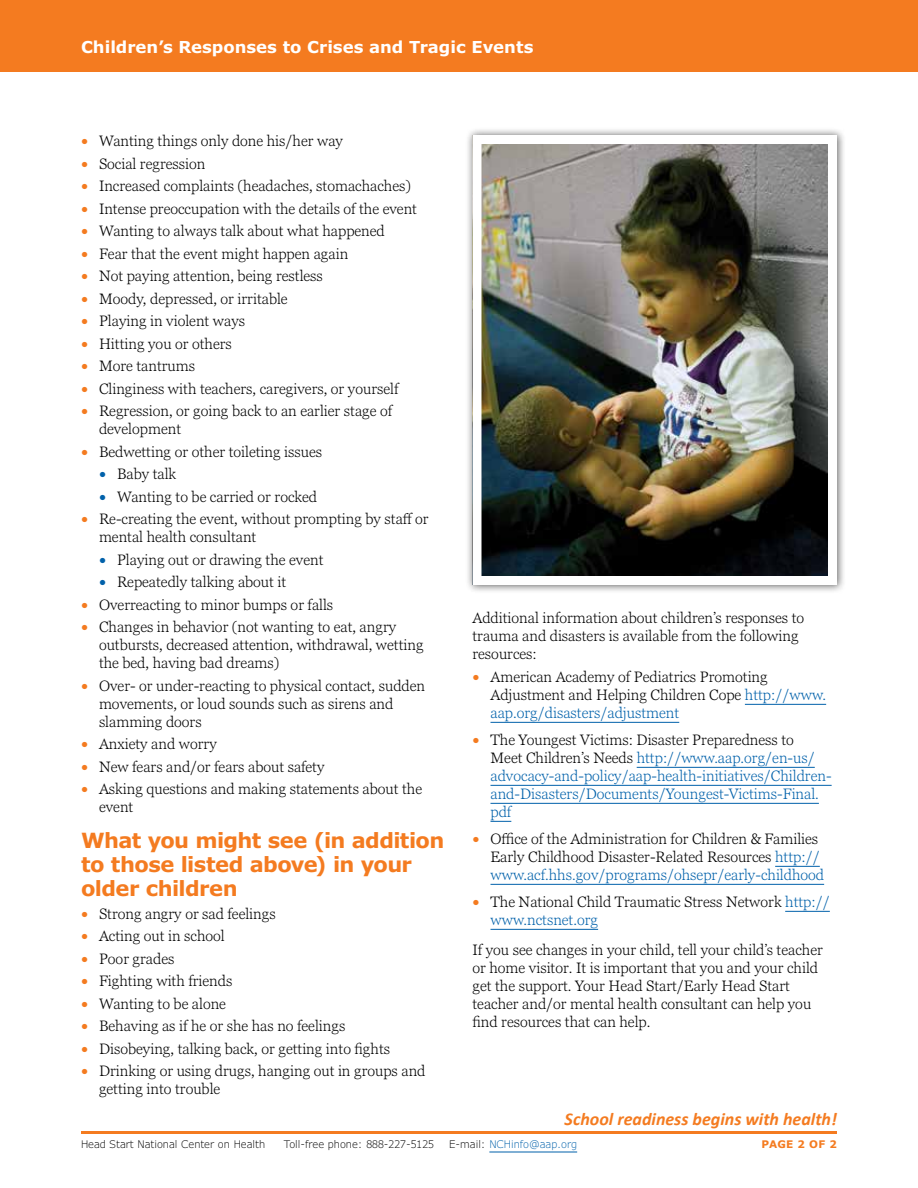
<style>
.page{position:relative;width:918px;height:1188px;background:#fff}
.page>*{position:absolute;margin:0;border:0;box-sizing:border-box;transform-origin:0 0}
.t1{font:700 21px/24px "Verdana Pro";letter-spacing:-.03em;color:#f47b20}
.t2{font:italic 700 18px "Calibri";color:#f47b20}
.t3{font:700 16.5px "Verdana Pro";color:#fff}
.t4{font:300 15px/18px "Georgia Pro";color:#000}
.t5{font:300 15px/18px "Georgia Pro";color:#0161aa}
.t6{font:900 15px "Georgia Pro";color:#f47b20}
.t7{font:300 10.5px "Verdana Pro";color:#000}
.t8{font:300 10.5px "Verdana Pro";color:#0161aa}
.t9{font:700 10.5px "Verdana Pro";letter-spacing:.02em;color:#f47b20}
.s1{font-weight:900;color:#f47b20}
.s2{font-weight:900;color:#0161aa}
.s3{color:#0161aa}
.s4{color:#000}
</style>
<div class="page">
<hr style="left:745px;top:704px;width:81px;height:1px;background:#0161aa">
<hr style="left:490px;top:722px;width:189px;height:1px;background:#0161aa">
<hr style="left:637px;top:767px;width:178px;height:1px;background:#0161aa">
<hr style="left:490px;top:785px;width:342px;height:1px;background:#0161aa">
<hr style="left:490px;top:803px;width:329px;height:1px;background:#0161aa">
<svg style="left:490px;top:821px;width:21px;height:1px"></svg>
<hr style="left:775px;top:866px;width:45px;height:1px;background:#0161aa">
<hr style="left:490px;top:884px;width:334px;height:1px;background:#0161aa">
<hr style="left:785px;top:911px;width:45px;height:1px;background:#0161aa">
<hr style="left:490px;top:929px;width:108px;height:1px;background:#0161aa">
<hr style="left:81px;top:1131px;width:756px;height:3px;background:#f47b20">
<hr style="left:489px;top:1152px;width:88px;height:1px;background:#0161aa">
<div style="left:0;top:0;width:918px;height:72px;background:#f47b20"></div>
<div style="left:465px;top:127px;width:381px;height:467px;background:#000;opacity:.6"></div>
<img style="left:482px;top:145px;width:345px;height:430px">
<div style="left:472px;top:135px;width:365px;height:450px;border:9px solid #fff"></div>
<p class="t3" style="left:81px;top:36px;width:454px">Children’s Responses to Crises and Tragic Events</p>
<p class="t4" style="left:81px;top:133px;width:264px"><span class="s1">•</span> Wanting things only done his/her way</p>
<p class="t4" style="left:81px;top:155px;width:126px"><span class="s1">•</span> Social regression</p>
<p class="t4" style="left:81px;top:178px;width:332px"><span class="s1">•</span> Increased complaints (headaches, stomachaches)</p>
<p class="t4" style="left:81px;top:200px;width:338px"><span class="s1">•</span> Intense preoccupation with the details of the event</p>
<p class="t4" style="left:81px;top:223px;width:305px"><span class="s1">•</span> Wanting to always talk about what happened</p>
<p class="t4" style="left:81px;top:245px;width:269px"><span class="s1">•</span> Fear that the event might happen again</p>
<p class="t4" style="left:81px;top:268px;width:243px"><span class="s1">•</span> Not paying attention, being restless</p>
<p class="t4" style="left:81px;top:290px;width:208px"><span class="s1">•</span> Moody, depressed, or irritable</p>
<p class="t4" style="left:81px;top:313px;width:166px"><span class="s1">•</span> Playing in violent ways</p>
<p class="t4" style="left:81px;top:335px;width:152px"><span class="s1">•</span> Hitting you or others</p>
<p class="t4" style="left:81px;top:358px;width:116px"><span class="s1">•</span> More tantrums</p>
<p class="t4" style="left:81px;top:380px;width:319px"><span class="s1">•</span> Clinginess with teachers, caregivers, or yourself</p>
<p class="t4" style="left:99px;top:403px;width:295px;text-indent:-18px"><span class="s1">•</span> Regression, or going back to an earlier stage of development</p>
<p class="t6" style="left:81px;top:443px;width:9px">•</p>
<p class="t4" style="left:99px;top:443px;width:225px">Bedwetting or other toileting issues</p>
<p class="t4" style="left:99px;top:466px;width:79px"><span class="s2">•</span> Baby talk</p>
<p class="t4" style="left:99px;top:488px;width:220px"><span class="s2">•</span> Wanting to be carried or rocked</p>
<p class="t6" style="left:81px;top:511px;width:9px">•</p>
<p class="t4" style="left:99px;top:511px;width:331px">Re-creating the event, without prompting by staff or mental health consultant</p>
<p class="t4" style="left:99px;top:551px;width:226px"><span class="s2">•</span> Playing out or drawing the event</p>
<p class="t4" style="left:99px;top:574px;width:189px"><span class="s2">•</span> Repeatedly talking about it</p>
<p class="t4" style="left:81px;top:596px;width:254px"><span class="s1">•</span> Overreacting to minor bumps or falls</p>
<p class="t4" style="left:99px;top:619px;width:326px;text-indent:-18px"><span class="s1">•</span> Changes in behavior (not wanting to eat, angry outbursts, decreased attention, withdrawal, wetting the bed, having bad dreams)</p>
<p class="t4" style="left:99px;top:677px;width:328px;text-indent:-18px"><span class="s1">•</span> Over- or under-reacting to physical contact, sudden movements, or loud sounds such as sirens and slamming doors</p>
<p class="t4" style="left:81px;top:736px;width:137px"><span class="s1">•</span> Anxiety and worry</p>
<p class="t4" style="left:81px;top:758px;width:245px"><span class="s1">•</span> New fears and/or fears about safety</p>
<p class="t4" style="left:99px;top:781px;width:325px;text-indent:-18px"><span class="s1">•</span> Asking questions and making statements about the event</p>
<h2 class="t1" style="left:81px;top:829px;width:365px">What you might see (in addition to those listed above) in your older children</h2>
<p class="t4" style="left:81px;top:905px;width:196px"><span class="s1">•</span> Strong angry or sad feelings</p>
<p class="t4" style="left:81px;top:928px;width:145px"><span class="s1">•</span> Acting out in school</p>
<p class="t4" style="left:81px;top:950px;width:95px"><span class="s1">•</span> Poor grades</p>
<p class="t4" style="left:81px;top:973px;width:153px"><span class="s1">•</span> Fighting with friends</p>
<p class="t4" style="left:81px;top:995px;width:147px"><span class="s1">•</span> Wanting to be alone</p>
<p class="t4" style="left:81px;top:1018px;width:266px"><span class="s1">•</span> Behaving as if he or she has no feelings</p>
<p class="t4" style="left:81px;top:1040px;width:311px"><span class="s1">•</span> Disobeying, talking back, or getting into fights</p>
<p class="t4" style="left:99px;top:1063px;width:328px;text-indent:-18px"><span class="s1">•</span> Drinking or using drugs, hanging out in groups and getting into trouble</p>
<p class="t4" style="left:472px;top:610px;width:333px">Additional information about children’s responses to trauma and disasters is available from the following resources:</p>
<p class="t4" style="left:490px;top:668px;width:337px;text-indent:-18px"><span class="s1">•</span> American Academy of Pediatrics Promoting<br>Adjustment and Helping Children Cope <span class="s3">http://www. aap.org/disasters/adjustment</span></p>
<p class="t5" style="left:490px;top:731px;width:343px;text-indent:-18px"><span class="s1">•</span> <span class="s4">The Youngest Victims: Disaster Preparedness to<br>Meet Children’s Needs</span> http://www.aap.org/en-us/ advocacy-and-policy/aap-health-initiatives/Children&shy;and-Disasters/Documents/Youngest-Victims-Final. pdf</p>
<p class="t4" style="left:490px;top:830px;width:335px;text-indent:-18px"><span class="s1">•</span> Office of the Administration for Children &amp; Families<br>Early Childhood Disaster-Related Resources <span class="s3">http:// www.acf.hhs.gov/programs/ohsepr/early-childhood</span></p>
<p class="t4" style="left:490px;top:893px;width:341px;text-indent:-18px"><span class="s1">•</span> The National Child Traumatic Stress Network <span class="s3">http:// www.nctsnet.org</span></p>
<p class="t4" style="left:472px;top:941px;width:352px">If you see changes in your child, tell your child’s teacher or home visitor. It is important that you and your child get the support. Your Head Start/Early Head Start teacher and/or mental health consultant can help you find resources that can help.</p>
<p class="t2" style="left:565px;top:1108px;width:274px">School readiness begins with health!</p>
<p class="t7" style="left:81px;top:1137px;width:186px">Head Start National Center on Health</p>
<p class="t7" style="left:284px;top:1137px;width:152px">Toll-free phone: 888-227-5125</p>
<p class="t8" style="left:449px;top:1137px;width:130px"><span class="s4">E-mail:</span> NCHinfo@aap.org</p>
<p class="t9" style="left:762px;top:1137px;width:77px">PAGE 2 OF 2</p>
</div>
